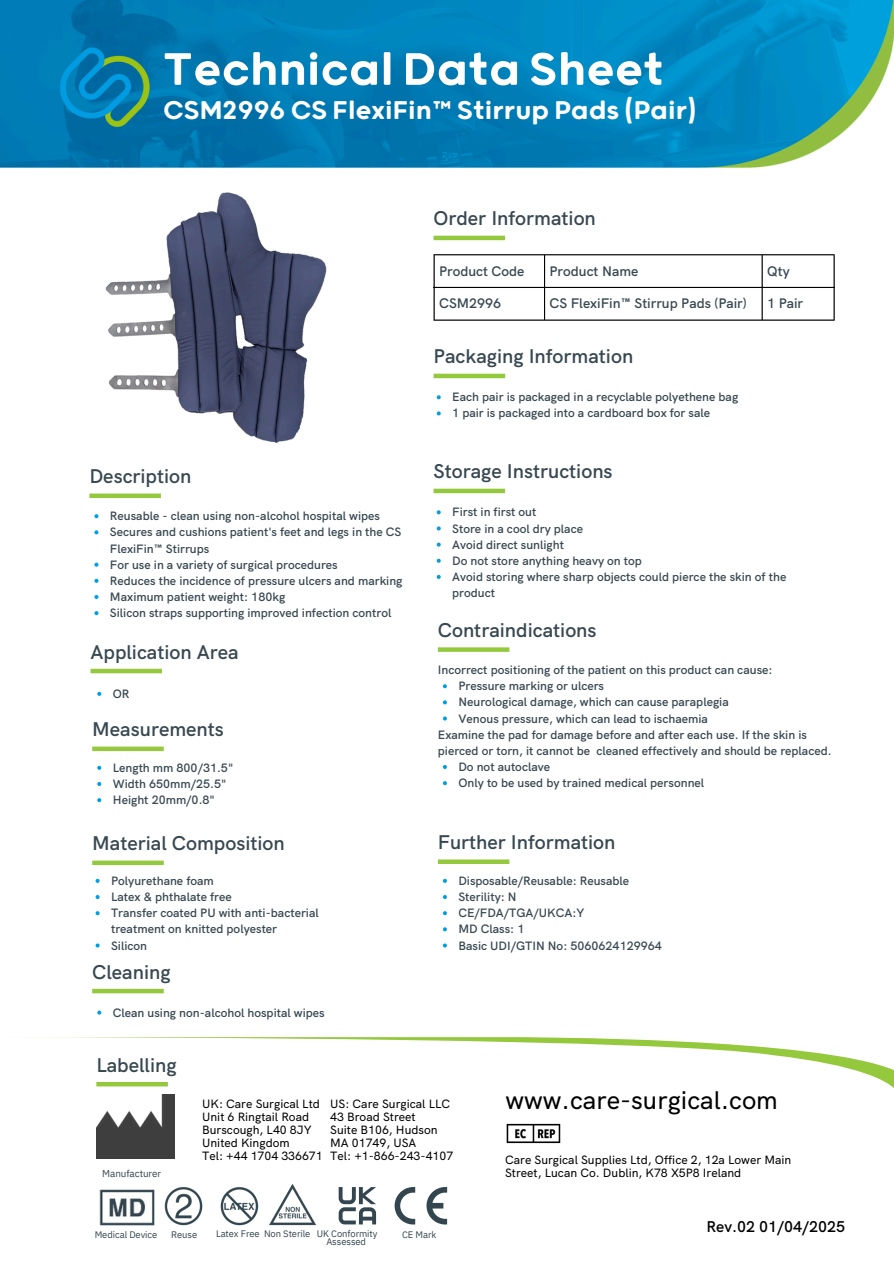
<style>
.page{position:relative;width:894px;height:1264px;background:#fff}
.page>*{position:absolute;margin:0;border:0;box-sizing:border-box;transform-origin:0 0}
.t1{font:500 54.6px "Grold Rounded";color:#fff}
.t2{font:500 30.75px "Grold Rounded";color:#fff}
.t3{font:500 25.5px "HK Grotesk";color:#000}
.t4{font:600 19.8px "HK Grotesk";color:#384851}
.t5{font:600 15.6px "HK Grotesk";color:#000}
.t6{font:600 13.8px "HK Grotesk";color:#384851}
.t7{font:600 12.15px/16.2px "HK Grotesk";color:#384851}
.t8{font:500 12px/13px "HK Grotesk";color:#000}
.t9{font:9.9px "IBM Plex Sans";letter-spacing:-.005em;color:#33454e}
.t10{font:9.45px "IBM Plex Sans";letter-spacing:-.005em;color:#33454e}
</style>
<div class="page">
<img style="left:0;top:0;width:893px;height:1226px">
<svg style="left:2px;top:1037px;width:891px;height:51px"></svg>
<hr style="left:433px;top:236px;width:72px;height:4px;background:#95c93d">
<svg style="left:94px;top:514px;width:4px;height:4px"></svg>
<svg style="left:94px;top:530px;width:4px;height:4px"></svg>
<svg style="left:94px;top:562px;width:4px;height:4px"></svg>
<svg style="left:94px;top:579px;width:4px;height:4px"></svg>
<svg style="left:94px;top:595px;width:4px;height:4px"></svg>
<svg style="left:94px;top:611px;width:4px;height:4px"></svg>
<div style="left:90px;top:668px;width:72px;height:5px;background:#95c93d"></div>
<div style="left:92px;top:860px;width:72px;height:5px;background:#95c93d"></div>
<div style="left:89px;top:493px;width:72px;height:5px;background:#95c93d"></div>
<div style="left:92px;top:746px;width:72px;height:5px;background:#95c93d"></div>
<hr style="left:433px;top:255px;width:1px;height:64px;background:#000">
<hr style="left:544px;top:255px;width:1px;height:64px;background:#000">
<hr style="left:761px;top:255px;width:1px;height:64px;background:#000">
<hr style="left:833px;top:255px;width:1px;height:64px;background:#000">
<hr style="left:433px;top:254px;width:401px;height:1px;background:#000">
<hr style="left:433px;top:287px;width:401px;height:1px;background:#000">
<hr style="left:433px;top:319px;width:401px;height:2px;background:#000">
<div style="left:433px;top:488px;width:72px;height:5px;background:#95c93d"></div>
<div style="left:437px;top:859px;width:72px;height:5px;background:#95c93d"></div>
<div style="left:96px;top:1081px;width:72px;height:5px;background:#95c93d"></div>
<hr style="left:433px;top:374px;width:72px;height:4px;background:#95c93d">
<div style="left:437px;top:647px;width:72px;height:5px;background:#95c93d"></div>
<div style="left:92px;top:988px;width:72px;height:5px;background:#95c93d"></div>
<img style="left:156px;top:1174px;width:170px;height:52px">
<svg style="left:394px;top:1186px;width:21px;height:38px"></svg>
<svg style="left:426px;top:1186px;width:21px;height:39px"></svg>
<img style="left:99px;top:1189px;width:56px;height:36px">
<svg style="left:338px;top:1186px;width:38px;height:38px"></svg>
<img style="left:96px;top:1094px;width:78px;height:64px">
<img style="left:502px;top:1119px;width:62px;height:28px">
<img style="left:89px;top:131px;width:253px;height:336px">
<svg style="left:97px;top:692px;width:4px;height:4px"></svg>
<svg style="left:443px;top:878px;width:4px;height:4px"></svg>
<svg style="left:443px;top:895px;width:4px;height:4px"></svg>
<svg style="left:443px;top:911px;width:4px;height:4px"></svg>
<svg style="left:443px;top:927px;width:4px;height:4px"></svg>
<svg style="left:443px;top:943px;width:4px;height:4px"></svg>
<svg style="left:95px;top:878px;width:5px;height:4px"></svg>
<svg style="left:95px;top:895px;width:5px;height:4px"></svg>
<svg style="left:95px;top:911px;width:5px;height:4px"></svg>
<svg style="left:95px;top:943px;width:5px;height:4px"></svg>
<svg style="left:436px;top:510px;width:4px;height:4px"></svg>
<svg style="left:436px;top:526px;width:4px;height:4px"></svg>
<svg style="left:436px;top:542px;width:4px;height:4px"></svg>
<svg style="left:436px;top:558px;width:4px;height:5px"></svg>
<svg style="left:436px;top:575px;width:4px;height:4px"></svg>
<svg style="left:436px;top:395px;width:4px;height:4px"></svg>
<svg style="left:436px;top:411px;width:4px;height:4px"></svg>
<svg style="left:443px;top:684px;width:4px;height:4px"></svg>
<svg style="left:443px;top:700px;width:4px;height:4px"></svg>
<svg style="left:443px;top:716px;width:4px;height:4px"></svg>
<svg style="left:443px;top:765px;width:4px;height:4px"></svg>
<svg style="left:443px;top:781px;width:4px;height:4px"></svg>
<svg style="left:97px;top:1010px;width:4px;height:4px"></svg>
<svg style="left:97px;top:765px;width:4px;height:4px"></svg>
<svg style="left:97px;top:782px;width:4px;height:4px"></svg>
<svg style="left:97px;top:798px;width:4px;height:4px"></svg>
<p class="t1" style="left:163px;top:44px;width:502px">Technical Data Sheet</p>
<h4 class="t2" style="left:163px;top:96px;width:535px">CSM2996 CS FlexiFin™ Stirrup Pads (Pair)</h4>
<p class="t4" style="left:433px;top:206px;width:164px">Order Information</p>
<p class="t6" style="left:439px;top:262px;width:87px">Product Code</p>
<h4 class="t6" style="left:549px;top:262px;width:90px">Product Name</h4>
<p class="t6" style="left:767px;top:262px;width:24px">Qty</p>
<p class="t6" style="left:439px;top:294px;width:64px">CSM2996</p>
<p class="t6" style="left:549px;top:294px;width:198px">CS FlexiFin™ Stirrup Pads (Pair)</p>
<h4 class="t6" style="left:767px;top:294px;width:37px">1 Pair</h4>
<p class="t4" style="left:433px;top:343px;width:201px">Packaging Information</p>
<p class="t4" style="left:89px;top:463px;width:104px">Description</p>
<h1 class="t7" style="left:110px;top:508px;width:271px">Reusable - clean using non-alcohol hospital wipes</h1>
<h2 class="t7" style="left:110px;top:524px;width:293px">Secures and cushions patient's feet and legs in the CS<br>FlexiFin™ Stirrups</h2>
<p class="t7" style="left:110px;top:556px;width:229px">For use in a variety of surgical procedures</p>
<h4 class="t7" style="left:110px;top:572px;width:294px">Reduces the incidence of pressure ulcers and marking</h4>
<p class="t7" style="left:110px;top:588px;width:177px">Maximum patient weight: 180kg</p>
<p class="t7" style="left:110px;top:605px;width:283px">Silicon straps supporting improved infection control</p>
<p class="t4" style="left:90px;top:638px;width:150px">Application Area</p>
<p class="t7" style="left:113px;top:685px;width:18px">OR</p>
<p class="t4" style="left:92px;top:716px;width:133px">Measurements</p>
<p class="t7" style="left:113px;top:759px;width:122px">Length mm 800/31.5"</p>
<h4 class="t7" style="left:113px;top:775px;width:115px">Width 650mm/25.5"</h4>
<p class="t7" style="left:113px;top:791px;width:104px">Height 20mm/0.8"</p>
<p class="t4" style="left:92px;top:830px;width:194px">Material Composition</p>
<h6 class="t7" style="left:111px;top:872px;width:104px">Polyurethane foam</h6>
<p class="t7" style="left:111px;top:888px;width:122px">Latex &amp; phthalate free</p>
<p class="t7" style="left:111px;top:904px;width:209px">Transfer coated PU with anti-bacterial treatment on knitted polyester</p>
<p class="t7" style="left:111px;top:937px;width:38px">Silicon</p>
<p class="t4" style="left:92px;top:958px;width:80px">Cleaning</p>
<p class="t7" style="left:113px;top:1004px;width:213px">Clean using non-alcohol hospital wipes</p>
<p class="t4" style="left:96px;top:1051px;width:82px">Labelling</p>
<p class="t7" style="left:452px;top:389px;width:287px">Each pair is packaged in a recyclable polyethene bag</p>
<p class="t7" style="left:452px;top:405px;width:259px">1 pair is packaged into a cardboard box for sale</p>
<p class="t4" style="left:433px;top:458px;width:180px">Storage Instructions</p>
<h6 class="t7" style="left:452px;top:504px;width:86px">First in first out</h6>
<p class="t7" style="left:452px;top:520px;width:132px">Store in a cool dry place</p>
<p class="t7" style="left:452px;top:536px;width:113px">Avoid direct sunlight</p>
<p class="t7" style="left:452px;top:552px;width:191px">Do not store anything heavy on top</p>
<h4 class="t7" style="left:452px;top:568px;width:335px">Avoid storing where sharp objects could pierce the skin of the product</h4>
<p class="t4" style="left:437px;top:617px;width:160px">Contraindications</p>
<p class="t7" style="left:437px;top:661px;width:336px">Incorrect positioning of the patient on this product can cause:</p>
<p class="t7" style="left:458px;top:678px;width:147px">Pressure marking or ulcers</p>
<h4 class="t7" style="left:458px;top:694px;width:272px">Neurological damage, which can cause paraplegia</h4>
<p class="t7" style="left:458px;top:710px;width:251px">Venous pressure, which can lead to ischaemia</p>
<h4 class="t7" style="left:437px;top:726px;width:395px">Examine the pad for damage before and after each use. If the skin is pierced or torn, it cannot be cleaned effectively and should be replaced.</h4>
<p class="t7" style="left:458px;top:758px;width:93px">Do not autoclave</p>
<p class="t7" style="left:458px;top:774px;width:247px">Only to be used by trained medical personnel</p>
<h4 class="t4" style="left:437px;top:829px;width:179px">Further Information</h4>
<p class="t7" style="left:458px;top:872px;width:172px">Disposable/Reusable: Reusable</p>
<p class="t7" style="left:458px;top:888px;width:60px">Sterility: N</p>
<p class="t7" style="left:458px;top:904px;width:127px">CE/FDA/TGA/UKCA:Y</p>
<p class="t7" style="left:458px;top:921px;width:67px">MD Class: 1</p>
<h4 class="t7" style="left:458px;top:937px;width:205px">Basic UDI/GTIN No: 5060624129964</h4>
<p class="t9" style="left:102px;top:1166px;width:60px">Manufacturer</p>
<p class="t8" style="left:202px;top:1097px;width:122px">UK: Care Surgical Ltd<br>Unit 6 Ringtail Road<br>Burscough, L40 8JY<br>United Kingdom<br>Tel: +44 1704 336671</p>
<p class="t8" style="left:330px;top:1097px;width:124px">US: Care Surgical LLC<br>43 Broad Street<br>Suite B106, Hudson<br>MA 01749, USA<br>Tel: +1-866-243-4107</p>
<p class="t10" style="left:95px;top:1227px;width:64px">Medical Device</p>
<p class="t10" style="left:171px;top:1227px;width:28px">Reuse</p>
<p class="t10" style="left:216px;top:1226px;width:163px">Latex Free Non Sterile UK Conformity</p>
<p class="t10" style="left:326px;top:1235px;width:41px">Assessed</p>
<p class="t10" style="left:402px;top:1227px;width:36px">CE Mark</p>
<p class="t3" style="left:505px;top:1083px;width:274px">www.care-surgical.com</p>
<h4 class="t8" style="left:505px;top:1152px;width:288px">Care Surgical Supplies Ltd, Office 2, 12a Lower Main<br>Street, Lucan Co. Dublin, K78 X5P8 Ireland</h4>
<p class="t5" style="left:706px;top:1216px;width:140px">Rev.02 01/04/2025</p>
</div>
